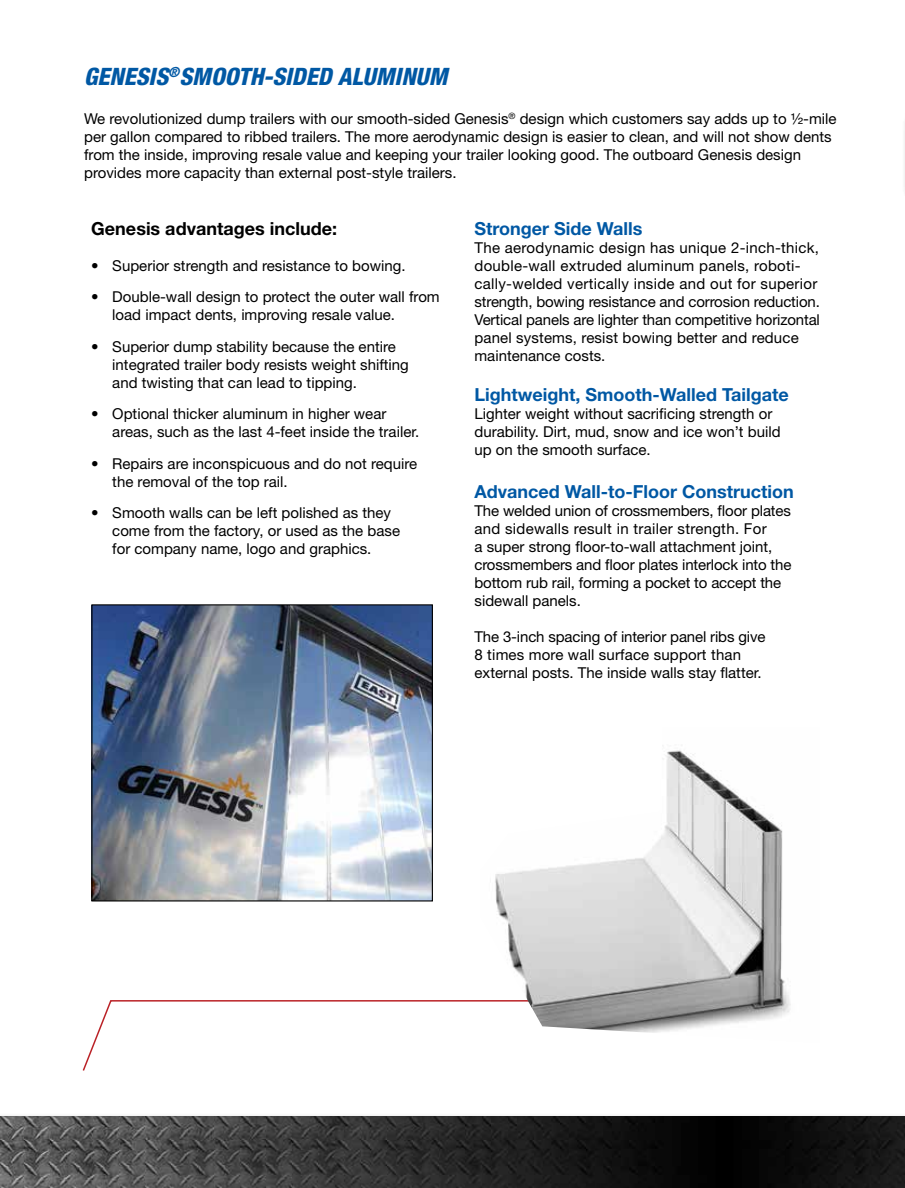
<style>
.page{position:relative;width:905px;height:1188px;background:#fff}
.page>*{position:absolute;margin:0;border:0;box-sizing:border-box;transform-origin:0 0}
.t1{font:italic 800 condensed 24px "Helvetica Neue LT Std";color:#0058a4}
.t2{font:700 18px "Helvetica Neue LT Std";color:#0058a4}
.t3{font:700 18px "Helvetica Neue LT Std";color:#000}
.t4{font:15px/18px "Helvetica Neue LT Std";color:#000}
</style>
<div class="page">
<img style="left:93px;top:606px;width:338px;height:294px">
<div style="left:91px;top:604px;width:342px;height:298px;border:1px solid #000"></div>
<div style="left:0;top:1113px;width:904px;height:75px;background:#f7f7f7"></div>
<img style="left:0;top:1116px;width:904px;height:72px">
<svg style="left:82px;top:1000px;width:398px;height:71px"></svg>
<img style="left:480px;top:750px;width:311px;height:283px">
<hr style="left:904px;top:114px;width:1px;height:74px;background:#0058a4">
<h1 class="t1" style="left:84px;top:62px;width:365px">GENESIS<sup>®</sup>SMOOTH-SIDED ALUMINUM</h1>
<p class="t4" style="left:84px;top:110px;width:754px">We revolutionized dump trailers with our smooth-sided Genesis<sup>®</sup> design which customers say adds up to ½-mile per gallon compared to ribbed trailers. The more aerodynamic design is easier to clean, and will not show dents from the inside, improving resale value and keeping your trailer looking good. The outboard Genesis design provides more capacity than external post-style trailers.</p>
<p class="t3" style="left:91px;top:217px;width:247px">Genesis advantages include:</p>
<p class="t4" style="left:91px;top:256px;width:316px">• Superior strength and resistance to bowing.</p>
<p class="t4" style="left:112px;top:288px;width:329px;text-indent:-21px">• Double-wall design to protect the outer wall from load impact dents, improving resale value.</p>
<p class="t4" style="left:112px;top:337px;width:298px;text-indent:-21px">• Superior dump stability because the entire integrated trailer body resists weight shifting and twisting that can lead to tipping.</p>
<p class="t4" style="left:112px;top:405px;width:308px;text-indent:-21px">• Optional thicker aluminum in higher wear areas, such as the last 4-feet inside the trailer.</p>
<p class="t4" style="left:112px;top:454px;width:306px;text-indent:-21px">• Repairs are inconspicuous and do not require the removal of the top rail.</p>
<p class="t4" style="left:112px;top:504px;width:289px;text-indent:-21px">• Smooth walls can be left polished as they come from the factory, or used as the base for company name, logo and graphics.</p>
<p class="t2" style="left:474px;top:218px;width:169px">Stronger Side Walls</p>
<p class="t4" style="left:474px;top:239px;width:347px">The aerodynamic design has unique 2-inch-thick, double-wall extruded aluminum panels, roboti&shy;cally-welded vertically inside and out for superior strength, bowing resistance and corrosion reduction.<br>Vertical panels are lighter than competitive horizontal panel systems, resist bowing better and reduce maintenance costs.</p>
<p class="t2" style="left:474px;top:383px;width:316px">Lightweight, Smooth-Walled Tailgate</p>
<p class="t4" style="left:474px;top:405px;width:307px">Lighter weight without sacrificing strength or durability. Dirt, mud, snow and ice won’t build up on the smooth surface.</p>
<p class="t2" style="left:474px;top:481px;width:321px">Advanced Wall-to-Floor Construction</p>
<p class="t4" style="left:474px;top:502px;width:318px">The welded union of crossmembers, floor plates and sidewalls result in trailer strength. For<br>a super strong floor-to-wall attachment joint, crossmembers and floor plates interlock into the bottom rub rail, forming a pocket to accept the sidewall panels.</p>
<p class="t4" style="left:474px;top:628px;width:292px">The 3-inch spacing of interior panel ribs give<br>8 times more wall surface support than external posts. The inside walls stay flatter.</p>
</div>
